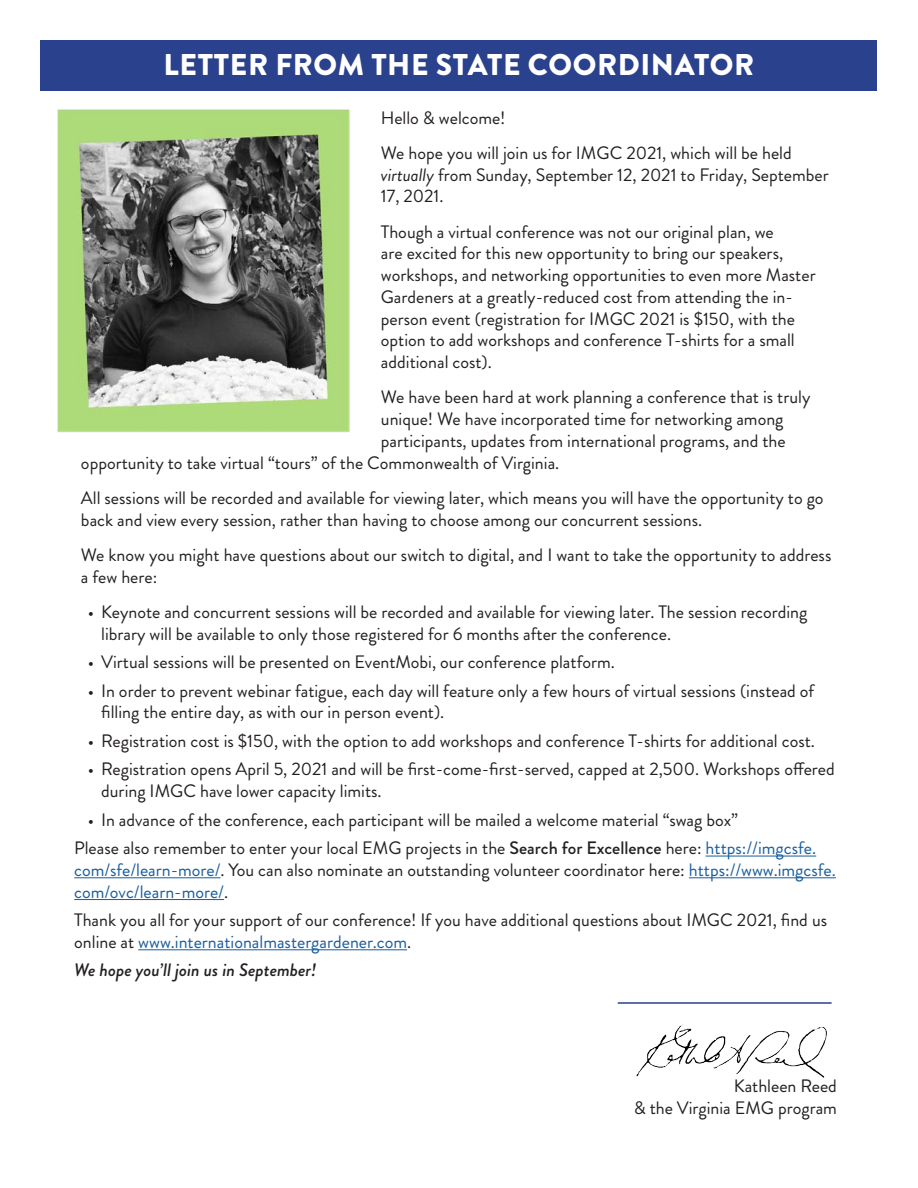
<style>
.page{position:relative;width:918px;height:1188px;background:#fff}
.page>*{position:absolute;margin:0;border:0;box-sizing:border-box;transform-origin:0 0}
.t1{font:900 30px "Brandon Grotesque";letter-spacing:.02em;color:#fff}
.t2{font:18px/21.8px "Brandon Grotesque";color:#231f20}
.t3{font:italic 500 18px "Brandon Grotesque";color:#231f20}
.s1{font-style:italic}
.s2{font-weight:500}
.s3{color:#175d9e}
</style>
<div class="page">
<div style="left:40px;top:40px;width:838px;height:51px;background:#2a418d"></div>
<hr style="left:706px;top:856px;width:110px;height:1px;background:#175d9e">
<hr style="left:74px;top:877px;width:147px;height:1px;background:#175d9e">
<hr style="left:689px;top:877px;width:147px;height:1px;background:#175d9e">
<hr style="left:74px;top:899px;width:150px;height:1px;background:#175d9e">
<hr style="left:138px;top:949px;width:269px;height:1px;background:#175d9e">
<img style="left:636px;top:1024px;width:191px;height:54px">
<img style="left:57px;top:109px;width:293px;height:324px">
<hr style="left:618px;top:1002px;width:214px;height:2px;background:#29408c">
<p class="t1" style="left:164px;top:43px;width:592px">LETTER FROM THE STATE COORDINATOR</p>
<p class="t2" style="left:381px;top:107px;width:126px">Hello &amp; welcome!</p>
<p class="t2" style="left:381px;top:142px;width:449px">We hope you will join us for IMGC 2021, which will be held <span class="s1">virtually</span> from Sunday, September 12, 2021 to Friday, September<br>17, 2021.</p>
<p class="t2" style="left:381px;top:221px;width:436px">Though a virtual conference was not our original plan, we<br>are excited for this new opportunity to bring our speakers, workshops, and networking opportunities to even more Master Gardeners at a greatly-reduced cost from attending the in&shy;person event (registration for IMGC 2021 is $150, with the option to add workshops and conference T-shirts for a small additional cost).</p>
<p class="t2" style="left:381px;top:387px;width:431px">We have been hard at work planning a conference that is truly</p>
<p class="t2" style="left:381px;top:408px;width:404px">unique! We have incorporated time for networking among</p>
<p class="t2" style="left:381px;top:430px;width:406px">participants, updates from international programs, and the</p>
<p class="t2" style="left:81px;top:452px;width:480px">opportunity to take virtual “tours” of the Commonwealth of Virginia.</p>
<p class="t2" style="left:81px;top:487px;width:744px">All sessions will be recorded and available for viewing later, which means you will have the opportunity to go back and view every session, rather than having to choose among our concurrent sessions.</p>
<p class="t2" style="left:81px;top:544px;width:752px">We know you might have questions about our switch to digital, and I want to take the opportunity to address a few here:</p>
<p class="t2" style="left:101px;top:601px;width:708px;text-indent:-14px">• Keynote and concurrent sessions will be recorded and available for viewing later. The session recording library will be available to only those registered for 6 months after the conference.</p>
<p class="t2" style="left:88px;top:651px;width:529px">• Virtual sessions will be presented on EventMobi, our conference platform.</p>
<p class="t2" style="left:101px;top:680px;width:715px;text-indent:-14px">• In order to prevent webinar fatigue, each day will feature only a few hours of virtual sessions (instead of filling the entire day, as with our in person event).</p>
<p class="t2" style="left:88px;top:730px;width:729px">• Registration cost is $150, with the option to add workshops and conference T-shirts for additional cost.</p>
<p class="t2" style="left:101px;top:759px;width:735px;text-indent:-14px">• Registration opens April 5, 2021 and will be first-come-first-served, capped at 2,500. Workshops offered during IMGC have lower capacity limits.</p>
<p class="t2" style="left:88px;top:809px;width:652px">• In advance of the conference, each participant will be mailed a welcome material “swag box”</p>
<p class="t2" style="left:74px;top:837px;width:763px">Please also remember to enter your local EMG projects in the <span class="s2">Search for Excellence</span> here: <span class="s3">https://imgcsfe. com/sfe/learn-more/</span>. You can also nominate an outstanding volunteer coordinator here: <span class="s3">https://www.imgcsfe. com/ovc/learn-more/</span>.</p>
<p class="t2" style="left:74px;top:909px;width:754px">Thank you all for your support of our conference! If you have additional questions about IMGC 2021, find us online at <span class="s3">www.internationalmastergardener.com</span>.</p>
<p class="t3" style="left:74px;top:958px;width:244px">We hope you’ll join us in September!</p>
<p class="t2" style="left:734px;top:1075px;width:105px">Kathleen Reed</p>
<p class="t2" style="left:634px;top:1097px;width:205px">&amp; the Virginia EMG program</p>
</div>
